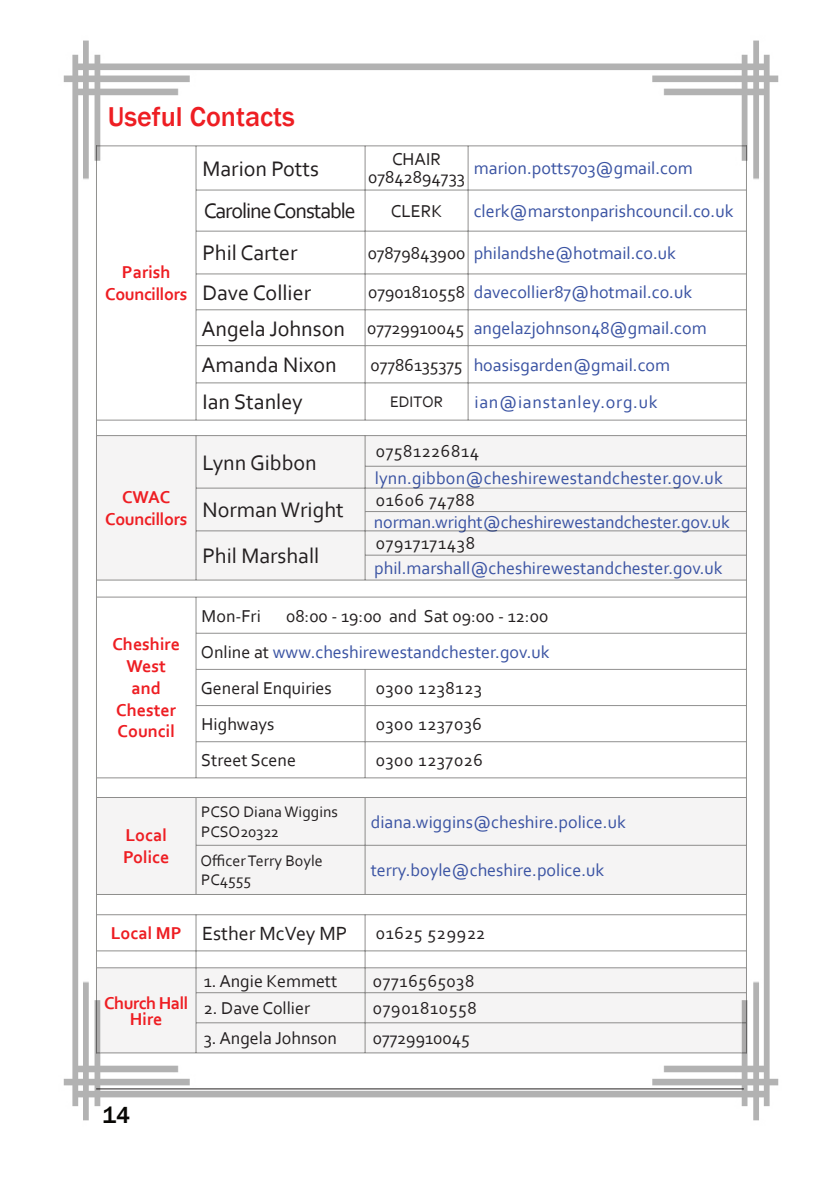
<style>
.page{position:relative;width:840px;height:1191px;background:#fff}
.page>*{position:absolute;margin:0;border:0;box-sizing:border-box;transform-origin:0 0}
.t1{font:500 28px "Franklin Gothic";color:#ee1e23}
.t2{font:500 24px "Franklin Gothic";color:#080704}
.t3{font:22px "Corbel";color:#231f20}
.t4{font:22px "Corbel";letter-spacing:-.05em;color:#231f20}
.t5{font:20px "Corbel";color:#231f20}
.t6{font:18px/35.8px "Corbel";color:#3a53a3}
.t7{font:18px/36.2px "Corbel";color:#231f20;text-align:center}
.t8{font:18px "Corbel";letter-spacing:.04em;color:#231f20}
.t9{font:700 18px/21.8px "Corbel";color:#ee1e23;text-align:center}
.t10{font:700 18px/21.8px "Corbel";letter-spacing:-.02em;color:#ee1e23;text-align:center}
.t11{font:18px "Corbel";letter-spacing:.04em;color:#3a53a3}
.t12{font:700 18px/16px "Corbel";letter-spacing:-.03em;color:#ee1e23;text-align:center}
.t13{font:16px/19.4px "Corbel";color:#231f20}
.s1{color:#231f20}
.s2{font-size:22px;color:#231f20}
.s3{color:#3a53a3}
.s4{font-weight:700;font-size:18px;color:#ee1e23}
</style>
<div class="page">
<img style="left:63px;top:40px;width:716px;height:1081px">
<h1 class="t1" style="left:108px;top:107px;width:188px">Useful Contacts</h1>
<p class="t10" style="left:105px;top:263px;width:84px">Parish<br>Councillors</p>
<p class="t10" style="left:105px;top:488px;width:84px">CWAC<br>Councillors</p>
<p class="t9" style="left:112px;top:635px;width:69px">Cheshire<br>West and<br>Chester<br>Council</p>
<p class="t3" style="left:202px;top:159px;width:118px">Marion Potts</p>
<p class="t7" style="left:368px;top:152px;width:98px;line-height:18px">CHAIR<br>07842894733</p>
<p class="t6" style="left:473px;top:152px;width:220px">marion.potts703@gmail.com</p>
<p class="t4" style="left:203px;top:202px;width:153px">CarolineConstable</p>
<p class="t7" style="left:390px;top:194px;width:53px">CLERK</p>
<p class="t6" style="left:473px;top:195px;width:261px">clerk@marstonparishcouncil.co.uk</p>
<p class="t3" style="left:202px;top:244px;width:97px">Phil Carter</p>
<p class="t6" style="left:367px;top:237px;width:309px"><span class="s1">07879843900</span> philandshe@hotmail.co.uk</p>
<p class="t3" style="left:202px;top:283px;width:110px">Dave Collier</p>
<p class="t6" style="left:201px;top:276px;width:506px;text-indent:166px"><span class="s1">07901810558</span> davecollier87@hotmail.co.uk<br><span class="s2">Angela Johnson</span> <span class="s1">07729910045</span> angelazjohnson48@gmail.com</p>
<p class="t3" style="left:201px;top:356px;width:137px">Amanda Nixon</p>
<p class="t6" style="left:370px;top:348px;width:301px"><span class="s1">07786135375</span> hoasisgarden@gmail.com</p>
<p class="t3" style="left:202px;top:393px;width:102px">Ian Stanley</p>
<p class="t13" style="left:390px;top:393px;width:55px">EDITOR</p>
<p class="t11" style="left:474px;top:394px;width:184px">ian@ianstanley.org.uk</p>
<p class="t3" style="left:202px;top:453px;width:116px">Lynn Gibbon</p>
<p class="t8" style="left:375px;top:444px;width:105px">07581226814</p>
<p class="t6" style="left:374px;top:461px;width:349px">lynn.gibbon@cheshirewestandchester.gov.uk</p>
<p class="t3" style="left:202px;top:501px;width:143px">NormanWright</p>
<p class="t8" style="left:375px;top:493px;width:101px">01606 74788</p>
<p class="t6" style="left:374px;top:505px;width:357px">norman.wright@cheshirewestandchester.gov.uk</p>
<p class="t3" style="left:202px;top:547px;width:118px">Phil Marshall</p>
<p class="t8" style="left:375px;top:536px;width:101px">07917171438</p>
<p class="t6" style="left:374px;top:551px;width:350px">phil.marshall@cheshirewestandchester.gov.uk</p>
<p class="t7" style="left:201px;top:599px;width:350px;text-align:justify;text-indent:85px">08:00 - 19:00 and Sat 09:00 - 12:00<br>Online at <span class="s3">www.cheshirewestandchester.gov.uk </span>General Enquiries</p>
<p class="t7" style="left:201px;top:599px;width:61px">Mon-Fri</p>
<p class="t8" style="left:375px;top:680px;width:108px">0300 1238123</p>
<p class="t7" style="left:201px;top:707px;width:74px">Highways</p>
<p class="t8" style="left:375px;top:716px;width:108px">0300 1237036</p>
<p class="t7" style="left:201px;top:743px;width:96px">Street Scene</p>
<p class="t8" style="left:375px;top:752px;width:109px">0300 1237026</p>
<p class="t13" style="left:201px;top:803px;width:138px">PCSO DianaWiggins<br>PCSO20322</p>
<p class="t6" style="left:370px;top:805px;width:256px">diana.wiggins@cheshire.police.uk</p>
<p class="t13" style="left:200px;top:852px;width:124px">Officer Terry Boyle<br>PC4555</p>
<p class="t6" style="left:370px;top:854px;width:235px">terry.boyle@cheshire.police.uk</p>
<p class="t5" style="left:111px;top:925px;width:238px"><span class="s4">Local MP</span> Esther McVey MP</p>
<p class="t8" style="left:375px;top:925px;width:111px">01625 529922</p>
<p class="t9" style="left:123px;top:826px;width:48px;text-align:left">Local<br>Police</p>
<p class="t12" style="left:104px;top:996px;width:85px">Church Hall<br>Hire</p>
<p class="t7" style="left:203px;top:964px;width:135px">1. Angie Kemmett</p>
<p class="t8" style="left:372px;top:973px;width:103px">07716565038</p>
<p class="t7" style="left:203px;top:991px;width:108px">2. Dave Collier</p>
<p class="t8" style="left:372px;top:1000px;width:106px">07901810558</p>
<p class="t7" style="left:203px;top:1021px;width:135px">3. Angela Johnson</p>
<p class="t7" style="left:372px;top:1021px;width:98px">07729910045</p>
<h2 class="t2" style="left:102px;top:1106px;width:30px">14</h2>
</div>
